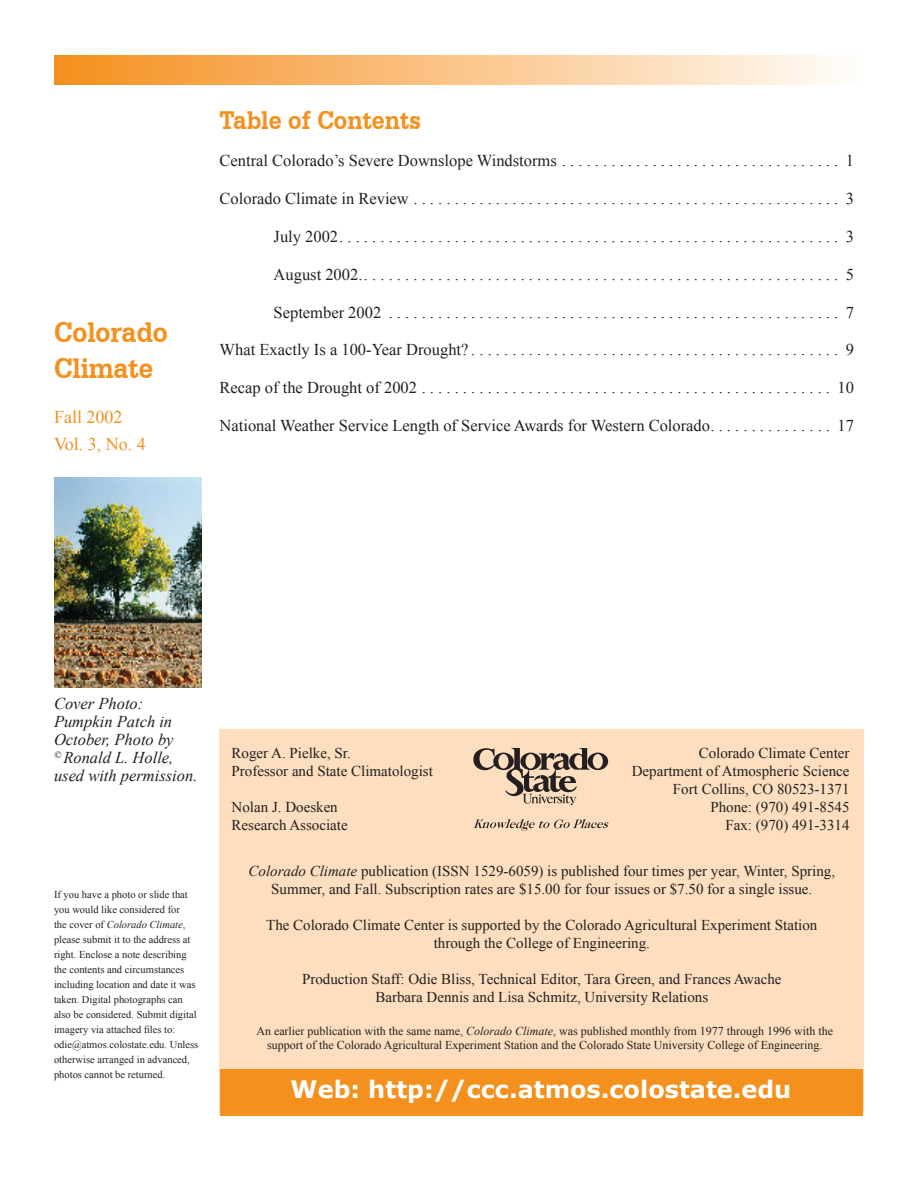
<style>
.page{position:relative;width:918px;height:1188px;background:#fff}
.page>*{position:absolute;margin:0;border:0;box-sizing:border-box;transform-origin:0 0}
.t1{font:700 30px/36px "Serifa BT";color:#f4901d;scale:.9 1}
.t2{font:700 27px "Serifa BT";color:#f4901d;scale:.9 1}
.t3{font:700 24px "Verdana";color:#fff}
.t4{font:18px/27px "Times New Roman";color:#f4901d}
.t5{font:16.5px "Times New Roman";color:#231f20}
.t6{font:italic 16.5px/18px "Times New Roman";color:#231f20}
.t7{font:15px/18px "Times New Roman";color:#231f20;text-align:center}
.t8{font:12px/14.4px "Times New Roman";color:#231f20;text-align:center}
.t9{font:10.5px/15px "Times New Roman";color:#231f20}
.s1{font-style:italic}
</style>
<div class="page">
<div style="left:54px;top:55px;width:810px;height:29px;background:linear-gradient(to right,#f68e1d,#fffcf9)"></div>
<div style="left:220px;top:729px;width:644px;height:384px;background:#fddebe"></div>
<div style="left:220px;top:1070px;width:642px;height:46px;background:#f4901d"></div>
<svg style="left:473px;top:748px;width:135px;height:58px"></svg>
<svg style="left:474px;top:819px;width:134px;height:12px"></svg>
<img style="left:54px;top:477px;width:147px;height:211px">
<h1 class="t1" style="left:54px;top:314px;width:128px">Colorado<br>Climate</h1>
<p class="t4" style="left:54px;top:403px;width:93px">Fall 2002<br>Vol. 3, No. 4</p>
<h2 class="t2" style="left:220px;top:103px;width:225px">Table of Contents</h2>
<p class="t5" style="left:220px;top:150px;width:636px">Central Colorado’s Severe Downslope Windstorms . . . . . . . . . . . . . . . . . . . . . . . . . . . . . . . . . . 1</p>
<p class="t5" style="left:220px;top:187px;width:636px">Colorado Climate in Review . . . . . . . . . . . . . . . . . . . . . . . . . . . . . . . . . . . . . . . . . . . . . . . . . . . . 3</p>
<p class="t5" style="left:274px;top:225px;width:582px">July 2002. . . . . . . . . . . . . . . . . . . . . . . . . . . . . . . . . . . . . . . . . . . . . . . . . . . . . . . . . . . . . 3</p>
<p class="t5" style="left:274px;top:263px;width:582px">August 2002.. . . . . . . . . . . . . . . . . . . . . . . . . . . . . . . . . . . . . . . . . . . . . . . . . . . . . . . . . . 5</p>
<p class="t5" style="left:274px;top:301px;width:582px">September 2002 . . . . . . . . . . . . . . . . . . . . . . . . . . . . . . . . . . . . . . . . . . . . . . . . . . . . . . . 7</p>
<p class="t5" style="left:220px;top:339px;width:636px">What Exactly Is a 100-Year Drought? . . . . . . . . . . . . . . . . . . . . . . . . . . . . . . . . . . . . . . . . . . . . . 9</p>
<p class="t5" style="left:220px;top:376px;width:636px">Recap of the Drought of 2002 . . . . . . . . . . . . . . . . . . . . . . . . . . . . . . . . . . . . . . . . . . . . . . . . . . 10</p>
<p class="t5" style="left:220px;top:414px;width:636px">National Weather Service Length of Service Awards for Western Colorado. . . . . . . . . . . . . . . 17</p>
<p class="t6" style="left:54px;top:694px;width:145px">Cover Photo:<br>Pumpkin Patch in<br>October, Photo by<br><sup>©</sup> Ronald L. Holle, used with permission.</p>
<p class="t9" style="left:54px;top:886px;width:146px">If you have a photo or slide that you would like considered for<br>the cover of <span class="s1">Colorado Climate</span>, please submit it to the address at right. Enclose a note describing the contents and circumstances including location and date it was taken. Digital photographs can also be considered. Submit digital imagery via attached files to: odie@atmos.colostate.edu. Unless otherwise arranged in advanced, photos cannot be returned.</p>
<p class="t7" style="left:232px;top:744px;width:121px">Roger A. Pielke, Sr.</p>
<p class="t7" style="left:699px;top:744px;width:152px">Colorado Climate Center</p>
<p class="t7" style="left:232px;top:762px;width:203px">Professor and State Climatologist</p>
<p class="t7" style="left:632px;top:762px;width:219px;text-align:right">Department of Atmospheric Science<br>Fort Collins, CO 80523-1371</p>
<p class="t7" style="left:232px;top:798px;width:108px">Nolan J. Doesken</p>
<p class="t7" style="left:710px;top:798px;width:141px">Phone: (970) 491-8545</p>
<p class="t7" style="left:232px;top:816px;width:118px">Research Associate</p>
<p class="t7" style="left:725px;top:816px;width:126px">Fax: (970) 491-3314</p>
<p class="t7" style="left:248px;top:862px;width:588px"><span class="s1">Colorado Climate</span> publication (ISSN 1529-6059) is published four times per year, Winter, Spring,<br>Summer, and Fall. Subscription rates are $15.00 for four issues or $7.50 for a single issue.</p>
<p class="t7" style="left:266px;top:916px;width:553px">The Colorado Climate Center is supported by the Colorado Agricultural Experiment Station through the College of Engineering.</p>
<p class="t7" style="left:302px;top:970px;width:481px">Production Staff: Odie Bliss, Technical Editor, Tara Green, and Frances Awache<br>Barbara Dennis and Lisa Schmitz, University Relations</p>
<p class="t8" style="left:256px;top:1023px;width:578px">An earlier publication with the same name, <span class="s1">Colorado Climate</span>, was published monthly from 1977 through 1996 with the support of the Colorado Agricultural Experiment Station and the Colorado State University College of Engineering.</p>
<h3 class="t3" style="left:291px;top:1074px;width:502px">Web: http://ccc.atmos.colostate.edu</h3>
</div>
